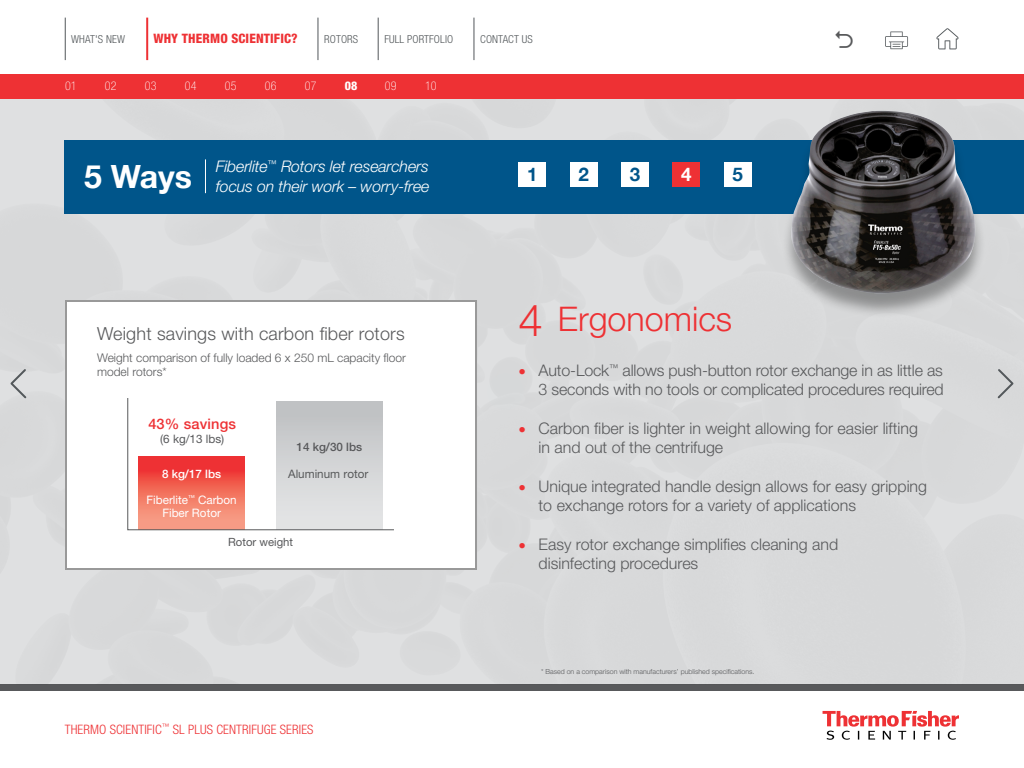
<style>
.page{position:relative;width:1024px;height:768px;background:#fff}
.page>*{position:absolute;margin:0;border:0;box-sizing:border-box;transform-origin:0 0}
.t1{font:300 34px "Helvetica Neue LT Std";color:#ee3134}
.t2{font:700 32px "Helvetica Neue";color:#fff}
.t3{font:700 18.8px "Helvetica Neue";color:#00558a}
.t4{font:700 18.8px "Helvetica Neue";color:#fff}
.t5{font:300 18px "Helvetica Neue LT Std";letter-spacing:.01em;color:#58595b}
.t6{font:300 16px/19px "Helvetica Neue LT Std";color:#58595b}
.t7{font:italic 300 16px/20px "Helvetica Neue LT Std";letter-spacing:-.01em;color:#fff}
.t8{font:500 14.6px "Helvetica Neue LT Std";letter-spacing:.01em;color:#ee3134}
.t9{font:300 condensed 13px "Helvetica Neue LT Std";letter-spacing:.01em;color:#ee3134}
.t10{font:800 condensed 13px "Helvetica Neue LT Std";letter-spacing:.01em;color:#ee3134}
.t11{font:300 12px/14px "Helvetica Neue LT Std";color:#58595b}
.t12{font:100 condensed 12px "Helvetica Neue LT Std";letter-spacing:.01em;color:#fff}
.t13{font:800 condensed 12px "Helvetica Neue LT Std";color:#fff}
.t14{font:11.7px/13.1px "Helvetica Neue LT Std";color:#fff;text-align:center}
.t15{font:11.7px "Helvetica Neue LT Std";color:#58595b}
.t16{font:500 11.7px "Helvetica Neue LT Std";color:#58595b}
.t17{font:500 11.7px "Helvetica Neue LT Std";color:#fff}
.t18{font:11.3px "Helvetica Neue LT Std";color:#58595b}
.t19{font:300 condensed 11px "Helvetica Neue LT Std";letter-spacing:.01em;color:#52575a}
.t20{font:300 7px "Helvetica Neue LT Std";color:#58595b}
.s1{font-size:44px}
.s2{font-size:15px;color:#ee3134}
</style>
<div class="page">
<div style="left:0;top:684px;width:1024px;height:6px;background:#58595b"></div>
<svg style="left:823px;top:711px;width:136px;height:29px"></svg>
<div style="left:0;top:98px;width:1024px;height:586px;background:#d8d9da"></div>
<div style="left:65px;top:300px;width:412px;height:270px;background:#fff;border:2px solid #999"></div>
<div style="left:64px;top:140px;width:960px;height:73px;background:#00558a"></div>
<hr style="left:205px;top:159px;width:1px;height:34px;background:#fff">
<div style="left:519px;top:162px;width:27px;height:25px;background:#fff"></div>
<div style="left:570px;top:162px;width:27px;height:25px;background:#fff"></div>
<div style="left:673px;top:162px;width:27px;height:25px;background:#ee3134"></div>
<div style="left:621px;top:162px;width:28px;height:25px;background:#fff"></div>
<div style="left:724px;top:162px;width:27px;height:25px;background:#fff"></div>
<svg style="left:127px;top:398px;width:267px;height:133px"></svg>
<svg style="left:996px;top:367px;width:19px;height:33px"></svg>
<svg style="left:9px;top:367px;width:19px;height:33px"></svg>
<svg style="left:885px;top:32px;width:23px;height:17px"></svg>
<hr style="left:318px;top:18px;width:1px;height:42px;background:#52575a">
<hr style="left:65px;top:18px;width:1px;height:42px;background:#52575a">
<hr style="left:146px;top:18px;width:2px;height:42px;background:#ee3134">
<svg style="left:936px;top:28px;width:22px;height:21px"></svg>
<hr style="left:378px;top:18px;width:1px;height:42px;background:#52575a">
<hr style="left:474px;top:18px;width:1px;height:42px;background:#52575a">
<div style="left:0;top:74px;width:1024px;height:24px;background:#ee3134"></div>
<div style="left:781px;top:115px;width:205px;height:204px;background:#000;opacity:.35"></div>
<img style="left:791px;top:111px;width:188px;height:184px">
<p class="t19" style="left:71px;top:33px;width:55px">WHAT'S NEW</p>
<p class="t10" style="left:153px;top:31px;width:146px">WHY THERMO SCIENTIFIC?</p>
<p class="t19" style="left:324px;top:33px;width:35px">ROTORS</p>
<p class="t19" style="left:384px;top:33px;width:70px">FULL PORTFOLIO</p>
<p class="t19" style="left:480px;top:33px;width:54px">CONTACT US</p>
<p class="t12" style="left:65px;top:79px;width:13px">01</p>
<p class="t12" style="left:105px;top:79px;width:13px">02</p>
<p class="t12" style="left:145px;top:79px;width:13px">03</p>
<p class="t12" style="left:185px;top:79px;width:13px">04</p>
<p class="t12" style="left:225px;top:79px;width:13px">05</p>
<p class="t12" style="left:265px;top:79px;width:13px">06</p>
<p class="t12" style="left:305px;top:79px;width:13px">07</p>
<p class="t13" style="left:345px;top:79px;width:14px">08</p>
<p class="t12" style="left:385px;top:79px;width:13px">09</p>
<p class="t12" style="left:425px;top:79px;width:13px">10</p>
<h2 class="t2" style="left:84px;top:152px;width:109px">5 Ways</h2>
<p class="t7" style="left:216px;top:156px;width:215px">Fiberlite<sup>™</sup> Rotors let researchers focus on their work – worry-free</p>
<p class="t5" style="left:97px;top:323px;width:309px">Weight savings with carbon fiber rotors</p>
<p class="t11" style="left:97px;top:351px;width:310px">Weight comparison of fully loaded 6 x 250 mL capacity floor model rotors*</p>
<p class="t8" style="left:148px;top:415px;width:89px">43% savings</p>
<p class="t15" style="left:160px;top:432px;width:65px">(6 kg/13 lbs)</p>
<p class="t17" style="left:162px;top:466px;width:61px">8 kg/17 lbs</p>
<p class="t14" style="left:147px;top:494px;width:92px">Fiberlite<sup>™</sup> Carbon<br>Fiber Rotor</p>
<p class="t16" style="left:297px;top:439px;width:67px">14 kg/30 lbs</p>
<p class="t15" style="left:288px;top:467px;width:82px">Aluminum rotor</p>
<p class="t18" style="left:228px;top:536px;width:66px">Rotor weight</p>
<p class="t9" style="left:65px;top:722px;width:250px">THERMO SCIENTIFIC<sup>™</sup> SL PLUS CENTRIFUGE SERIES</p>
<p class="t3" style="left:527px;top:159px;width:12px">1</p>
<p class="t3" style="left:578px;top:159px;width:12px">2</p>
<p class="t3" style="left:630px;top:159px;width:12px">3</p>
<p class="t4" style="left:681px;top:159px;width:12px">4</p>
<p class="t3" style="left:732px;top:159px;width:12px">5</p>
<h1 class="t1" style="left:519px;top:299px;width:215px"><span class="s1">4</span> Ergonomics</h1>
<p class="t6" style="left:519px;top:361px;width:427px;text-align:right"><span class="s2">•</span> Auto-Lock<sup>™</sup> allows push-button rotor exchange in as little as<br>3 seconds with no tools or complicated procedures required</p>
<p class="t6" style="left:539px;top:419px;width:381px;text-indent:-20px"><span class="s2">•</span> Carbon fiber is lighter in weight allowing for easier lifting in and out of the centrifuge</p>
<p class="t6" style="left:539px;top:477px;width:390px;text-indent:-20px"><span class="s2">•</span> Unique integrated handle design allows for easy gripping to exchange rotors for a variety of applications</p>
<p class="t6" style="left:539px;top:535px;width:301px;text-indent:-20px"><span class="s2">•</span> Easy rotor exchange simplifies cleaning and disinfecting procedures</p>
<p class="t20" style="left:541px;top:667px;width:215px">* Based on a comparison with manufacturers’ published specifications.</p>
</div>
